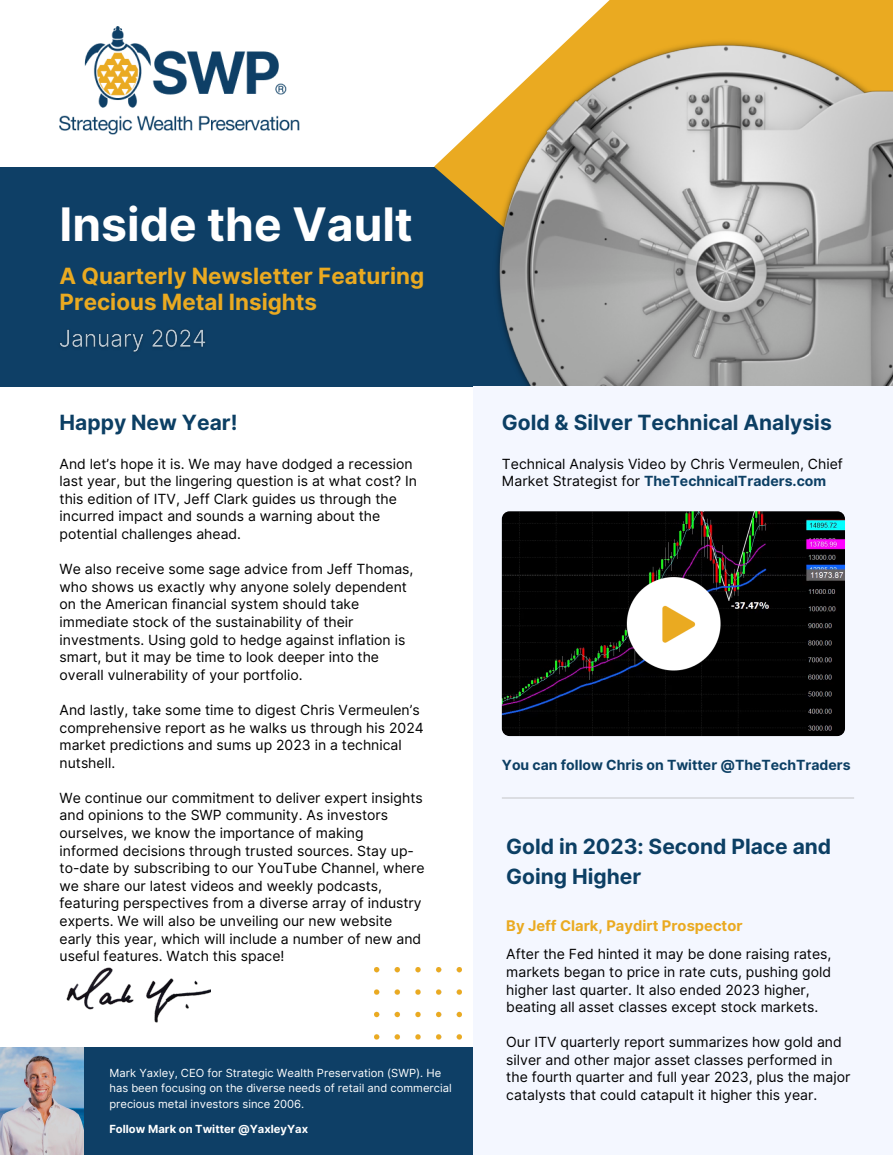
<style>
.page{position:relative;width:893px;height:1155px;background:#0e3f66}
.page>*{position:absolute;margin:0;border:0;box-sizing:border-box;transform-origin:0 0}
.t1{font:700 46.2px "Inter";color:#fff}
.t2{font:700 22.4px/26px "Inter";color:#eaaa21}
.t3{font:700 21px/29.4px "Inter";color:#0c3f64}
.t4{font:700 14.7px "Inter";color:#eaaa21}
.t5{font:14px/17.6px "Inter";color:#000}
.t6{font:700 14px "Inter";color:#0c3f64}
.t7{font:11.2px/15.5px "Inter";color:#fff}
.t8{font:700 11.2px "Inter";color:#fff}
.s1{font-weight:700;color:#0c3f64}
</style>
<div class="page">
<div style="left:0;top:0;width:893px;height:167px;background:#fff"></div>
<svg style="left:434px;top:0;width:459px;height:183px;fill:#eaaa21"></svg>
<img style="left:60px;top:26px;width:240px;height:109px">
<div style="left:0;top:387px;width:473px;height:768px;background:#fff"></div>
<img style="left:66px;top:967px;width:145px;height:56px">
<img style="left:375px;top:967px;width:87px;height:81px">
<img style="left:453px;top:33px;width:440px;height:354px">
<div style="left:473px;top:387px;width:420px;height:768px;background:#f4f7ff"></div>
<div style="left:0;top:1048px;width:473px;height:107px;background:#0e3f66"></div>
<img style="left:502px;top:511px;width:343px;height:225px;border-radius:8px">
<hr style="left:502px;top:797px;width:352px;height:2px;background:#c5c7c9">
<img style="left:0;top:1048px;width:83px;height:107px">
<img style="left:60px;top:329px;width:146px;height:23px">
<p class="t1" style="left:60px;top:196px;width:355px">Inside the Vault</p>
<p class="t2" style="left:60px;top:262px;width:366px">A Quarterly Newsletter Featuring<br>Precious Metal Insights</p>
<p class="t3" style="left:60px;top:408px;width:180px">Happy New Year!</p>
<p class="t5" style="left:60px;top:455px;width:359px">And let’s hope it is. We may have dodged a recession last year, but the lingering question is at what cost? In this edition of ITV, Jeff Clark guides us through the incurred impact and sounds a warning about the potential challenges ahead.</p>
<p class="t5" style="left:60px;top:560px;width:355px">We also receive some sage advice from Jeff Thomas, who shows us exactly why anyone solely dependent on the American financial system should take immediate stock of the sustainability of their investments. Using gold to hedge against inflation is smart, but it may be time to look deeper into the overall vulnerability of your portfolio.</p>
<p class="t5" style="left:60px;top:701px;width:366px">And lastly, take some time to digest Chris Vermeulen’s comprehensive report as he walks us through his 2024 market predictions and sums up 2023 in a technical nutshell.</p>
<p class="t5" style="left:60px;top:789px;width:366px">We continue our commitment to deliver expert insights and opinions to the SWP community. As investors ourselves, we know the importance of making informed decisions through trusted sources. Stay up&shy;to-date by subscribing to our YouTube Channel, where we share our latest videos and weekly podcasts, featuring perspectives from a diverse array of industry experts. We will also be unveiling our new website early this year, which will include a number of new and useful features. Watch this space!</p>
<p class="t7" style="left:109px;top:1065px;width:344px">Mark Yaxley, CEO for Strategic Wealth Preservation (SWP). He has been focusing on the diverse needs of retail and commercial precious metal investors since 2006.</p>
<p class="t8" style="left:109px;top:1122px;width:200px">Follow Mark on Twitter @YaxleyYax</p>
<p class="t3" style="left:502px;top:408px;width:331px">Gold &amp; Silver Technical Analysis</p>
<p class="t5" style="left:502px;top:455px;width:342px">Technical Analysis Video by Chris Vermeulen, Chief<br>Market Strategist for <span class="s1">TheTechnicalTraders.com</span></p>
<p class="t6" style="left:502px;top:756px;width:350px">You can follow Chris on Twitter @TheTechTraders</p>
<p class="t3" style="left:506px;top:832px;width:326px">Gold in 2023: Second Place and<br>Going Higher</p>
<p class="t4" style="left:506px;top:917px;width:238px">By Jeff Clark, Paydirt Prospector</p>
<p class="t5" style="left:506px;top:946px;width:327px">After the Fed hinted it may be done raising rates, markets began to price in rate cuts, pushing gold higher last quarter. It also ended 2023 higher, beating all asset classes except stock markets.</p>
<p class="t5" style="left:506px;top:1033px;width:345px">Our ITV quarterly report summarizes how gold and silver and other major asset classes performed in the fourth quarter and full year 2023, plus the major catalysts that could catapult it higher this year.</p>
</div>
